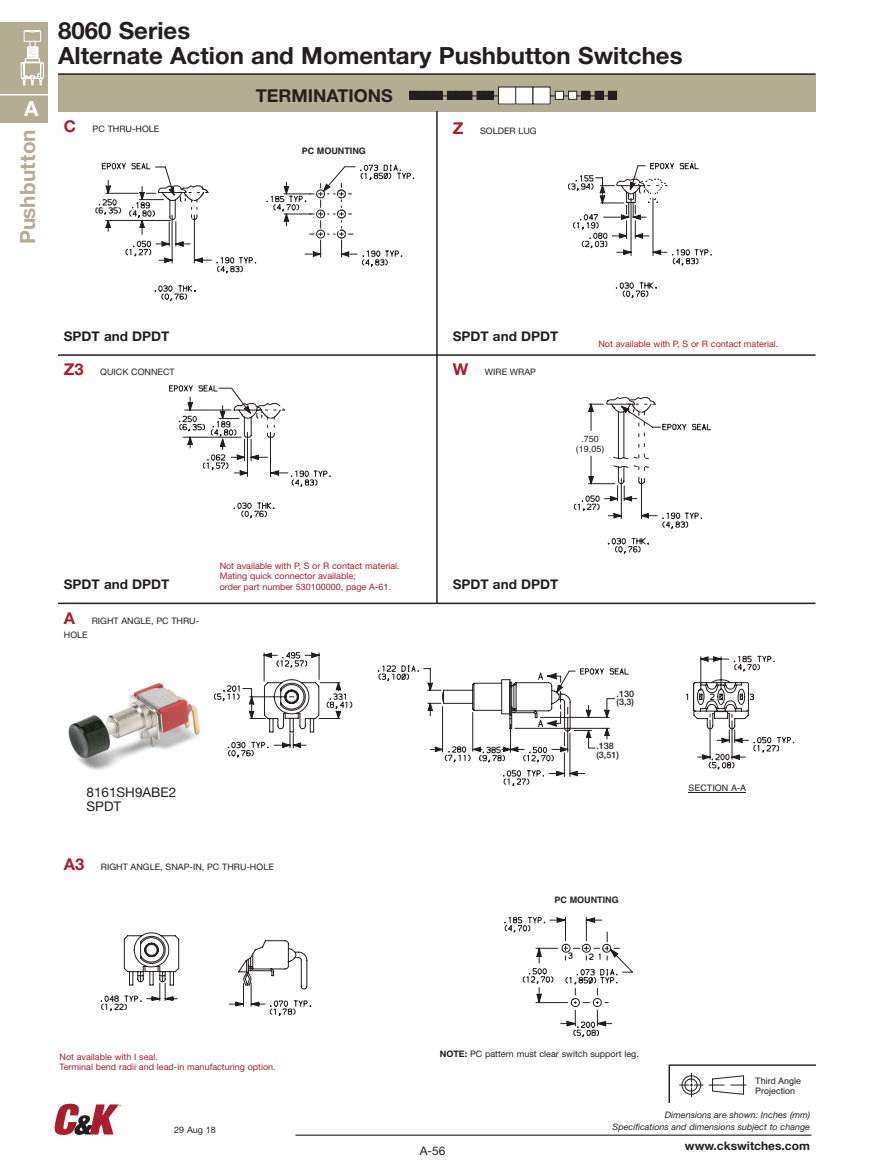
<style>
.page{position:relative;width:891px;height:1175px;background:#fff}
.page>*{position:absolute;margin:0;border:0;box-sizing:border-box;transform-origin:0 0}
.t1{font:700 23.7px/25.2px "Helvetica Neue LT Std";color:#231f20}
.t2{font:700 21px "Helvetica Neue";color:#b3ad92}
.t3{font:700 20.7px "Helvetica Neue";color:#fff}
.t4{font:700 17.85px "Helvetica Neue LT Std";color:#231f20}
.t5{font:700 13.35px "Helvetica Neue LT Std";color:#231f20}
.t6{font:13.35px/14.1px "Helvetica Neue LT Std";color:#231f20}
.t7{font:700 11.85px "Helvetica Neue LT Std";color:#231f20}
.t8{font:11.85px "Helvetica Neue LT Std";color:#231f20}
.t9{font:8.85px/10.4px "Helvetica Neue LT Std";color:#aa1d2d}
.t10{font:8.85px/14.1px "Helvetica Neue LT Std";color:#231f20}
.t11{font:italic 8.85px/11.9px "Helvetica Neue LT Std";color:#231f20;text-align:right}
.t12{font:8.85px/9.9px "Helvetica";color:#231f20;text-align:center}
.t13{font:700 8.85px "Helvetica";color:#231f20}
.t14{font:500 8.85px/8.9px "Helvetica Neue";color:#231f20}
.s1{font-weight:700;font-size:16.35px;color:#aa1d2d}
.s2{font-weight:700}
</style>
<div class="page">
<hr style="left:296px;top:1134px;width:516px;height:1px;background:#57585a">
<div style="left:0;top:22px;width:47px;height:100px;background:#b3ad92"></div>
<hr style="left:0;top:94px;width:47px;height:1px;background:#fff">
<svg style="left:20px;top:30px;width:24px;height:56px"></svg>
<svg style="left:55px;top:1103px;width:66px;height:31px"></svg>
<div style="left:58px;top:74px;width:758px;height:37px;background:#b3ad92"></div>
<div style="left:410px;top:91px;width:8px;height:8px;background:#231f20"></div>
<div style="left:409px;top:91px;width:9px;height:9px;border:1px solid #231f20"></div>
<div style="left:418px;top:91px;width:8px;height:8px;background:#231f20"></div>
<div style="left:417px;top:91px;width:9px;height:9px;border:1px solid #231f20"></div>
<div style="left:426px;top:91px;width:8px;height:8px;background:#231f20"></div>
<div style="left:426px;top:91px;width:8px;height:9px;border:1px solid #231f20"></div>
<svg style="left:433px;top:91px;width:14px;height:9px"></svg>
<div style="left:447px;top:91px;width:9px;height:8px;background:#231f20"></div>
<div style="left:447px;top:91px;width:9px;height:9px;border:1px solid #231f20"></div>
<div style="left:456px;top:91px;width:8px;height:8px;background:#231f20"></div>
<div style="left:455px;top:91px;width:9px;height:9px;border:1px solid #231f20"></div>
<svg style="left:463px;top:91px;width:14px;height:9px"></svg>
<div style="left:477px;top:91px;width:8px;height:8px;background:#231f20"></div>
<div style="left:477px;top:91px;width:9px;height:9px;border:1px solid #231f20"></div>
<svg style="left:485px;top:91px;width:13px;height:9px"></svg>
<div style="left:498px;top:87px;width:18px;height:17px;background:#fff"></div>
<div style="left:498px;top:87px;width:18px;height:17px;border:1px solid #231f20"></div>
<div style="left:516px;top:87px;width:17px;height:17px;background:#fff"></div>
<div style="left:515px;top:87px;width:18px;height:17px;border:1px solid #231f20"></div>
<svg style="left:532px;top:87px;width:77px;height:17px"></svg>
<div style="left:608px;top:91px;width:9px;height:8px;background:#231f20"></div>
<div style="left:608px;top:91px;width:9px;height:9px;border:1px solid #231f20"></div>
<hr style="left:688px;top:792px;width:58px;height:1px;background:#231f20">
<svg style="left:214px;top:652px;width:580px;height:134px"></svg>
<svg style="left:101px;top:932px;width:210px;height:84px"></svg>
<svg style="left:504px;top:916px;width:129px;height:121px"></svg>
<svg style="left:96px;top:163px;width:160px;height:138px"></svg>
<svg style="left:267px;top:164px;width:148px;height:103px"></svg>
<svg style="left:574px;top:397px;width:137px;height:156px"></svg>
<svg style="left:169px;top:385px;width:162px;height:133px"></svg>
<svg style="left:568px;top:163px;width:144px;height:135px"></svg>
<img style="left:68px;top:683px;width:132px;height:87px">
<hr style="left:58px;top:602px;width:758px;height:2px;background:#231f20">
<hr style="left:58px;top:354px;width:758px;height:2px;background:#231f20">
<hr style="left:436px;top:111px;width:2px;height:492px;background:#231f20">
<svg style="left:669px;top:1064px;width:147px;height:38px"></svg>
<hr style="left:58px;top:73px;width:758px;height:2px;background:#231f20">
<h3 class="t3" style="left:24px;top:96px;width:16px">A</h3>
<h2 class="t2" style="left:15px;top:244px;width:116px;rotate:-90deg">Pushbutton</h2>
<h1 class="t1" style="left:58px;top:18px;width:626px">8060 Series<br>Alternate Action and Momentary Pushbutton Switches</h1>
<h3 class="t4" style="left:256px;top:84px;width:138px">TERMINATIONS</h3>
<p class="t10" style="left:64px;top:122px;width:97px"><span class="s1">C</span> PC THRU-HOLE</p>
<p class="t13" style="left:302px;top:145px;width:65px">PC MOUNTING</p>
<p class="t10" style="left:453px;top:123px;width:85px"><span class="s1">Z</span> SOLDER LUG</p>
<h3 class="t5" style="left:64px;top:328px;width:107px">SPDT and DPDT</h3>
<p class="t10" style="left:64px;top:364px;width:112px"><span class="s1">Z3</span> QUICK CONNECT</p>
<h3 class="t5" style="left:453px;top:328px;width:107px">SPDT and DPDT</h3>
<p class="t10" style="left:453px;top:364px;width:85px"><span class="s1">W</span> WIRE WRAP</p>
<p class="t9" style="left:598px;top:339px;width:182px">Not available with P, S or R contact material.</p>
<p class="t12" style="left:576px;top:434px;width:30px">.750 (19,05)</p>
<h3 class="t5" style="left:64px;top:576px;width:107px">SPDT and DPDT</h3>
<p class="t10" style="left:64px;top:613px;width:137px"><span class="s1">A</span> RIGHT ANGLE, PC THRU-<br>HOLE</p>
<p class="t9" style="left:220px;top:560px;width:182px">Not available with P, S or R contact material.<br>Mating quick connector available;<br>order part number 530100000, page A-61.</p>
<h3 class="t6" style="left:87px;top:784px;width:91px">8161SH9ABE2<br>SPDT</h3>
<p class="t10" style="left:64px;top:859px;width:211px"><span class="s1">A3</span> RIGHT ANGLE, SNAP-IN, PC THRU-HOLE</p>
<h3 class="t5" style="left:453px;top:576px;width:107px">SPDT and DPDT</h3>
<p class="t14" style="left:617px;top:689px;width:19px">.130 (3,3)</p>
<p class="t14" style="left:596px;top:741px;width:24px">.138 (3,51)</p>
<p class="t13" style="left:555px;top:893px;width:66px">PC MOUNTING</p>
<p class="t12" style="left:688px;top:783px;width:59px">SECTION A-A</p>
<p class="t9" style="left:60px;top:1051px;width:218px">Not available with I seal.<br>Terminal bend radii and lead-in manufacturing option.</p>
<p class="t10" style="left:440px;top:1046px;width:201px"><span class="s2">NOTE:</span> PC pattern must clear switch support leg.</p>
<p class="t12" style="left:755px;top:1075px;width:47px;line-height:10.6px;text-align:left">Third Angle<br>Projection</p>
<p class="t10" style="left:174px;top:1122px;width:43px">29 Aug 18</p>
<h3 class="t8" style="left:420px;top:1143px;width:27px">A-56</h3>
<p class="t11" style="left:613px;top:1108px;width:199px">Dimensions are shown: Inches (mm)<br>Specifications and dimensions subject to change</p>
<h3 class="t7" style="left:685px;top:1138px;width:127px">www.ckswitches.com</h3>
</div>
